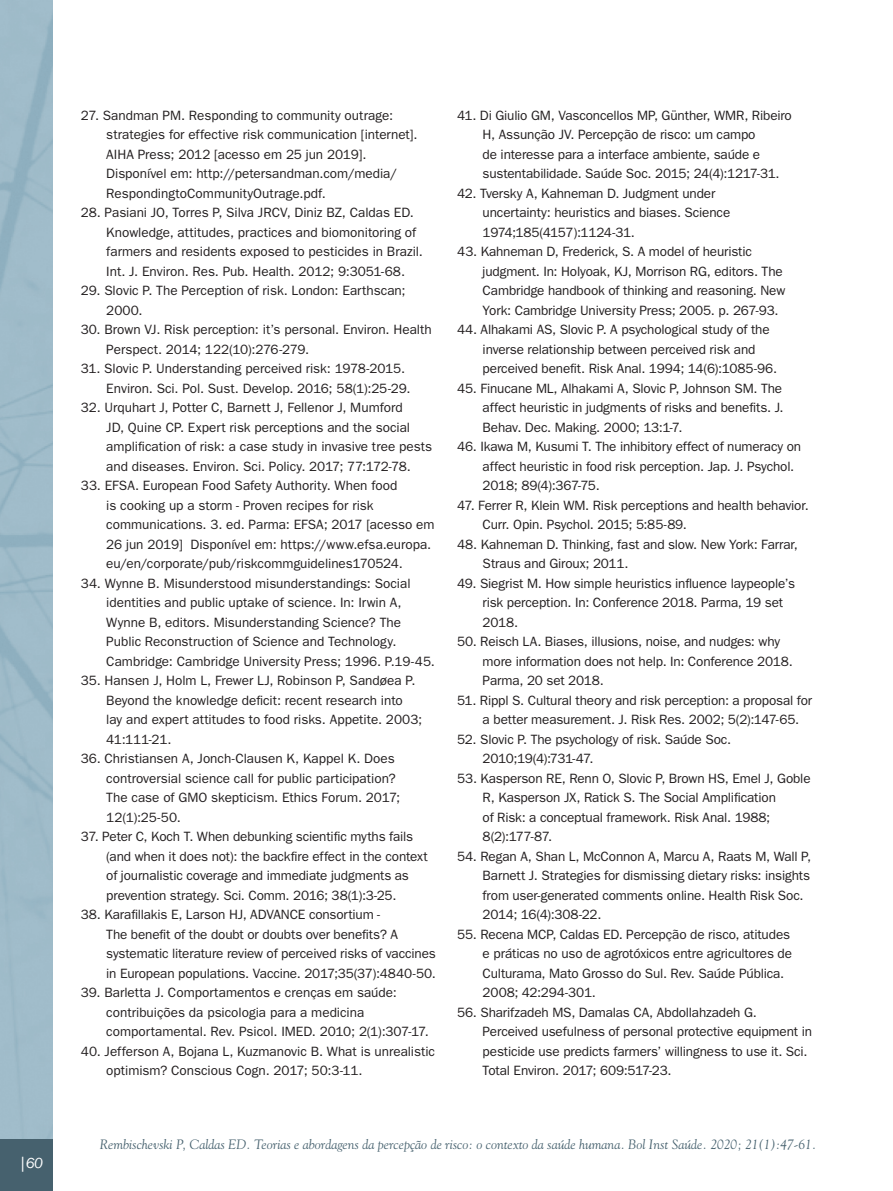
<style>
.page{position:relative;width:893px;height:1191px;background:#fff}
.page>*{position:absolute;margin:0;border:0;box-sizing:border-box;transform-origin:0 0}
.t1{font:italic 15px "ITC Franklin Gothic Std";color:#fff}
.t2{font:13.5px/19.5px "ITC Franklin Gothic Std";letter-spacing:-.005em;color:#231f20}
.t3{font:italic 13.5px "Goudy Std";color:#46616e}
</style>
<div class="page">
<div style="left:0;top:1139px;width:53px;height:52px;background:#46616e"></div>
<p class="t1" style="left:19px;top:1154px;width:26px">| 60</p>
<p class="t2" style="left:106px;top:106px;width:313px;text-indent:-26px">27. Sandman PM. Responding to community outrage: strategies for effective risk communication [internet].<br>AIHA Press; 2012 [acesso em 25 jun 2019].<br>Disponível em: http://petersandman.com/media/ RespondingtoCommunityOutrage.pdf.</p>
<p class="t2" style="left:106px;top:203px;width:318px;text-indent:-26px">28. Pasiani JO, Torres P, Silva JRCV, Diniz BZ, Caldas ED.<br>Knowledge, attitudes, practices and biomonitoring of farmers and residents exposed to pesticides in Brazil.<br>Int. J. Environ. Res. Pub. Health. 2012; 9:3051-68.</p>
<p class="t2" style="left:106px;top:281px;width:301px;text-indent:-26px">29. Slovic P. The Perception of risk. London: Earthscan;<br>2000.</p>
<p class="t2" style="left:106px;top:320px;width:327px;text-indent:-26px">30. Brown VJ. Risk perception: it’s personal. Environ. Health<br>Perspect. 2014; 122(10):276-279.</p>
<p class="t2" style="left:106px;top:359px;width:306px;text-indent:-26px">31. Slovic P. Understanding perceived risk: 1978-2015.<br>Environ. Sci. Pol. Sust. Develop. 2016; 58(1):25-29.</p>
<p class="t2" style="left:106px;top:398px;width:327px;text-indent:-26px">32. Urquhart J, Potter C, Barnett J, Fellenor J, Mumford<br>JD, Quine CP. Expert risk perceptions and the social amplification of risk: a case study in invasive tree pests and diseases. Environ. Sci. Policy. 2017; 77:172-78.</p>
<p class="t2" style="left:106px;top:476px;width:330px;text-indent:-26px">33. EFSA. European Food Safety Authority. When food<br>is cooking up a storm - Proven recipes for risk communications. 3. ed. Parma: EFSA; 2017 [acesso em 26 jun 2019] Disponível em: https://www.efsa.europa. eu/en/corporate/pub/riskcommguidelines170524.</p>
<p class="t2" style="left:106px;top:573px;width:330px;text-indent:-26px">34. Wynne B. Misunderstood misunderstandings: Social identities and public uptake of science. In: Irwin A, Wynne B, editors. Misunderstanding Science? The Public Reconstruction of Science and Technology.<br>Cambridge: Cambridge University Press; 1996. P.19-45.</p>
<p class="t2" style="left:106px;top:671px;width:317px;text-indent:-26px">35. Hansen J, Holm L, Frewer LJ, Robinson P, Sandøea P.<br>Beyond the knowledge deficit: recent research into lay and expert attitudes to food risks. Appetite. 2003; 41:111-21.</p>
<p class="t2" style="left:106px;top:749px;width:295px;text-indent:-26px">36. Christiansen A, Jonch-Clausen K, Kappel K. Does controversial science call for public participation?<br>The case of GMO skepticism. Ethics Forum. 2017; 12(1):25-50.</p>
<p class="t2" style="left:106px;top:827px;width:323px;text-indent:-26px">37. Peter C, Koch T. When debunking scientific myths fails (and when it does not): the backfire effect in the context of journalistic coverage and immediate judgments as prevention strategy. Sci. Comm. 2016; 38(1):3-25.</p>
<p class="t2" style="left:106px;top:905px;width:331px;text-indent:-26px">38. Karafillakis E, Larson HJ, ADVANCE consortium -<br>The benefit of the doubt or doubts over benefits? A systematic literature review of perceived risks of vaccines in European populations. Vaccine. 2017;35(37):4840-50.</p>
<p class="t2" style="left:106px;top:983px;width:324px;text-indent:-26px">39. Barletta J. Comportamentos e crenças em saúde: contribuições da psicologia para a medicina comportamental. Rev. Psicol. IMED. 2010; 2(1):307-17.</p>
<p class="t2" style="left:106px;top:1041px;width:330px;text-indent:-26px">40. Jefferson A, Bojana L, Kuzmanovic B. What is unrealistic optimism? Conscious Cogn. 2017; 50:3-11.</p>
<p class="t2" style="left:483px;top:105px;width:311px;text-indent:-26px">41. Di Giulio GM, Vasconcellos MP, Günther, WMR, Ribeiro H, Assunção JV. Percepção de risco: um campo<br>de interesse para a interface ambiente, saúde e sustentabilidade. Saúde Soc. 2015; 24(4):1217-31.</p>
<p class="t2" style="left:483px;top:183px;width:249px;text-indent:-26px">42. Tversky A, Kahneman D. Judgment under uncertainty: heuristics and biases. Science<br>1974;185(4157):1124-31.</p>
<p class="t2" style="left:483px;top:242px;width:304px;text-indent:-26px">43. Kahneman D, Frederick, S. A model of heuristic judgment. In: Holyoak, KJ, Morrison RG, editors. The Cambridge handbook of thinking and reasoning. New York: Cambridge University Press; 2005. p. 267-93.</p>
<p class="t2" style="left:483px;top:320px;width:296px;text-indent:-26px">44. Alhakami AS, Slovic P. A psychological study of the inverse relationship between perceived risk and perceived benefit. Risk Anal. 1994; 14(6):1085-96.</p>
<p class="t2" style="left:483px;top:378px;width:303px;text-align:justify;text-indent:-26px">45. Finucane ML, Alhakami A, Slovic P, Johnson SM. The affect heuristic in judgments of risks and benefits. J.<br>Behav. Dec. Making. 2000; 13:1-7.</p>
<p class="t2" style="left:483px;top:437px;width:320px;text-indent:-26px">46. Ikawa M, Kusumi T. The inhibitory effect of numeracy on affect heuristic in food risk perception. Jap. J. Psychol.<br>2018; 89(4):367-75.</p>
<p class="t2" style="left:483px;top:495px;width:328px;text-indent:-26px">47. Ferrer R, Klein WM. Risk perceptions and health behavior.<br>Curr. Opin. Psychol. 2015; 5:85-89.</p>
<p class="t2" style="left:483px;top:534px;width:317px;text-indent:-26px">48. Kahneman D. Thinking, fast and slow. New York: Farrar,<br>Straus and Giroux; 2011.</p>
<p class="t2" style="left:483px;top:573px;width:314px;text-indent:-26px">49. Siegrist M. How simple heuristics influence laypeople’s risk perception. In: Conference 2018. Parma, 19 set<br>2018.</p>
<p class="t2" style="left:483px;top:632px;width:312px;text-indent:-26px">50. Reisch LA. Biases, illusions, noise, and nudges: why more information does not help. In: Conference 2018.<br>Parma, 20 set 2018.</p>
<p class="t2" style="left:483px;top:690px;width:331px;text-indent:-26px">51. Rippl S. Cultural theory and risk perception: a proposal for a better measurement. J. Risk Res. 2002; 5(2):147-65.</p>
<p class="t2" style="left:483px;top:729px;width:250px;text-indent:-26px">52. Slovic P. The psychology of risk. Saúde Soc.<br>2010;19(4):731-47.</p>
<p class="t2" style="left:483px;top:768px;width:330px;text-indent:-26px">53. Kasperson RE, Renn O, Slovic P, Brown HS, Emel J, Goble R, Kasperson JX, Ratick S. The Social Amplification<br>of Risk: a conceptual framework. Risk Anal. 1988; 8(2):177-87.</p>
<p class="t2" style="left:483px;top:846px;width:330px;text-indent:-26px">54. Regan A, Shan L, McConnon A, Marcu A, Raats M, Wall P, Barnett J. Strategies for dismissing dietary risks: insights from user-generated comments online. Health Risk Soc.<br>2014; 16(4):308-22.</p>
<p class="t2" style="left:483px;top:924px;width:311px;text-indent:-26px">55. Recena MCP, Caldas ED. Percepção de risco, atitudes e práticas no uso de agrotóxicos entre agricultores de Culturama, Mato Grosso do Sul. Rev. Saúde Pública.<br>2008; 42:294-301.</p>
<p class="t2" style="left:483px;top:1002px;width:331px;text-indent:-26px">56. Sharifzadeh MS, Damalas CA, Abdollahzadeh G.<br>Perceived usefulness of personal protective equipment in pesticide use predicts farmers’ willingness to use it. Sci.<br>Total Environ. 2017; 609:517-23.</p>
<p class="t3" style="left:100px;top:1135px;width:718px">Rembischevski P, Caldas ED. Teorias e abordagens da percepção de risco: o contexto da saúde humana. Bol Inst Saúde. 2020; 21(1):47-61.</p>
</div>
